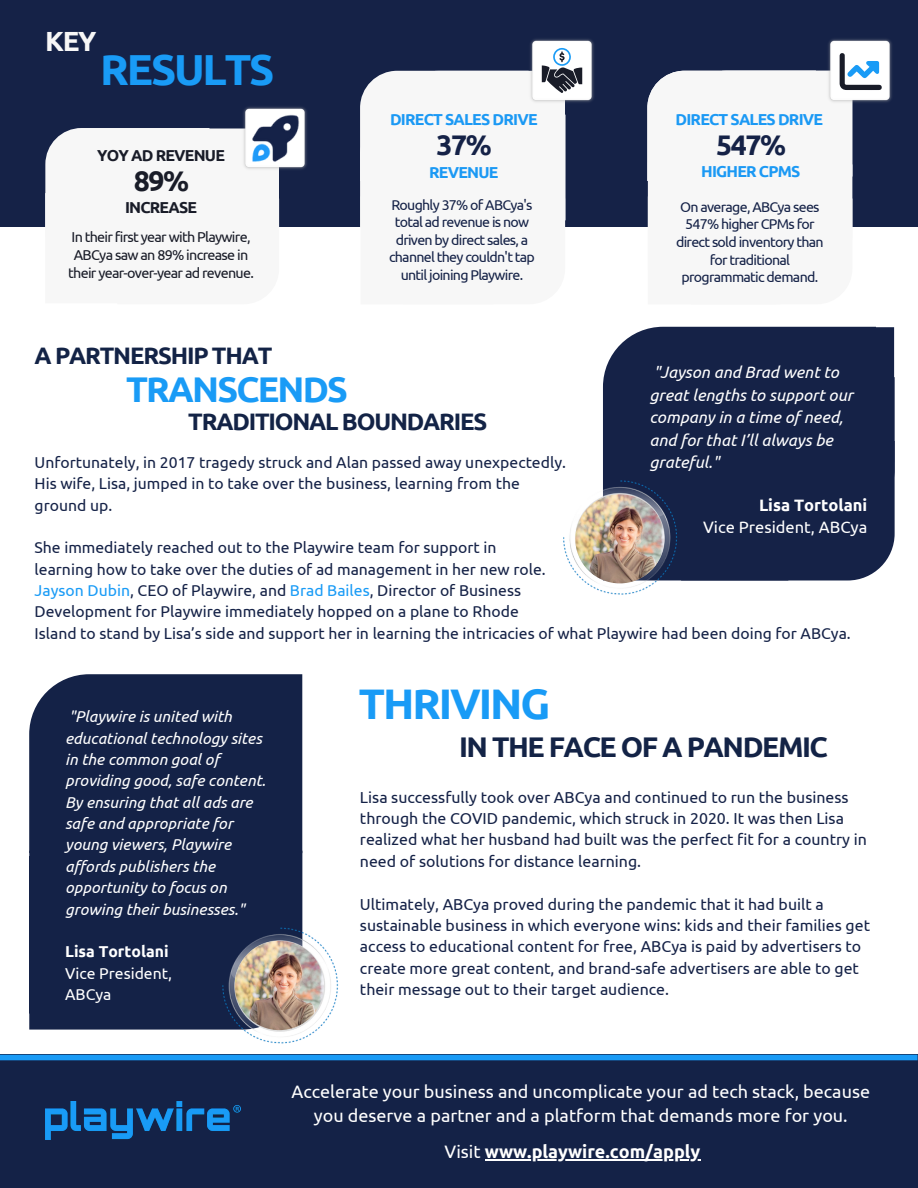
<style>
.page{position:relative;width:918px;height:1188px;background:#fff}
.page>*{position:absolute;margin:0;border:0;box-sizing:border-box;transform-origin:0 0}
.t1{font:700 43.35px "Ubuntu";letter-spacing:-.05em;color:#199bf6}
.t2{font:700 42.75px "Ubuntu";letter-spacing:-.05em;color:#199bf6}
.t3{font:700 35.7px "Ubuntu";letter-spacing:-.05em;color:#199bf6}
.t4{font:700 28.5px "Ubuntu";letter-spacing:-.05em;color:#132346}
.t5{font:700 28.35px "Ubuntu";color:#152247}
.t6{font:700 28.35px "Ubuntu";color:#191c28}
.t7{font:700 27.75px "Ubuntu";color:#f7f7f7}
.t8{font:700 23.85px "Ubuntu";letter-spacing:-.05em;color:#132346}
.t9{font:18px/24.8px "Ubuntu";color:#fff;text-align:center}
.t10{font:700 18px "Ubuntu";color:#fff}
.t11{font:italic 16.5px/22.5px "Ubuntu";color:#fff}
.t12{font:16.5px "Ubuntu";color:#fff}
.t13{font:700 16.5px "Ubuntu";color:#fff}
.t14{font:15.9px/21.3px "Ubuntu";color:#152247}
.t15{font:700 15.9px "Ubuntu";letter-spacing:-.05em;color:#1b99f4}
.t16{font:700 15.9px "Ubuntu";letter-spacing:-.05em;color:#191c28}
.t17{font:15.75px/21.3px "Ubuntu";color:#152247}
.t18{font:italic 15.75px/21.3px "Ubuntu";color:#fff}
.t19{font:15.75px/21.3px "Ubuntu";color:#fff}
.t20{font:700 15.75px "Ubuntu";color:#fff}
.t21{font:14.4px/18px "Ubuntu";letter-spacing:-.05em;color:#191c28;text-align:center}
.t22{font:14.25px/17.5px "Ubuntu";letter-spacing:-.05em;color:#152247;text-align:center}
.s1{color:#199bf6}
.s2{font-weight:400}
</style>
<div class="page">
<div style="left:689px;top:327px;width:206px;height:253px;background:#152247"></div>
<div style="left:603px;top:327px;width:273px;height:179px;background:#152247"></div>
<img style="left:563px;top:469px;width:126px;height:126px">
<img style="left:575px;top:494px;width:89px;height:89px;border-radius:50%">
<div style="left:29px;top:674px;width:273px;height:177px;background:#142247"></div>
<div style="left:29px;top:851px;width:273px;height:179px;background:#142247"></div>
<img style="left:210px;top:916px;width:140px;height:139px">
<img style="left:235px;top:941px;width:89px;height:89px;border-radius:50%">
<div style="left:0;top:0;width:918px;height:226px;background:#152247"></div>
<img style="left:828px;top:39px;width:64px;height:63px">
<svg style="left:647px;top:53px;width:235px;height:174px"></svg>
<div style="left:0;top:1055px;width:918px;height:133px;background:#142247"></div>
<div style="left:0;top:1055px;width:918px;height:5px;background:#199bf6"></div>
<img style="left:45px;top:1102px;width:196px;height:38px">
<hr style="left:485px;top:1159px;width:215px;height:1px;background:#fff">
<div style="left:45px;top:128px;width:234px;height:99px;background:#f7f7f7"></div>
<img style="left:242px;top:107px;width:65px;height:65px">
<img style="left:250px;top:113px;width:51px;height:51px">
<img style="left:530px;top:39px;width:64px;height:63px">
<svg style="left:360px;top:48px;width:222px;height:179px"></svg>
<h3 class="t7" style="left:45px;top:25px;width:53px">KEY</h3>
<h1 class="t1" style="left:100px;top:44px;width:176px">RESULTS</h1>
<p class="t16" style="left:97px;top:146px;width:129px">YOY AD REVENUE</p>
<h3 class="t6" style="left:134px;top:165px;width:57px">89%</h3>
<p class="t16" style="left:125px;top:198px;width:74px">INCREASE</p>
<p class="t21" style="left:68px;top:228px;width:187px">In their first year with Playwire,<br>ABCya saw an 89% increase in their year-over-year ad revenue.</p>
<p class="t15" style="left:390px;top:110px;width:149px">DIRECT SALES DRIVE</p>
<h3 class="t5" style="left:436px;top:129px;width:57px">37%</h3>
<p class="t15" style="left:429px;top:163px;width:71px">REVENUE</p>
<p class="t22" style="left:389px;top:196px;width:147px">Roughly 37% of ABCya's total ad revenue is now driven by direct sales, a channel they couldn't tap untiljoining Playwire.</p>
<p class="t15" style="left:676px;top:110px;width:149px">DIRECT SALES DRIVE</p>
<h3 class="t5" style="left:716px;top:129px;width:72px">547%</h3>
<p class="t15" style="left:701px;top:163px;width:101px">HIGHER CPMS</p>
<p class="t22" style="left:676px;top:198px;width:149px">On average, ABCya sees<br>547% higher CPMs for direct sold inventory than for traditional programmatic demand.</p>
<h3 class="t8" style="left:35px;top:342px;width:239px">A PARTNERSHIP THAT</h3>
<h3 class="t3" style="left:126px;top:368px;width:223px">TRANSCENDS</h3>
<h3 class="t8" style="left:188px;top:408px;width:301px">TRADITIONAL BOUNDARIES</h3>
<p class="t11" style="left:650px;top:361px;width:205px">"Jayson and Brad went to great lengths to support our company in a time of need, and for that I’ll always be grateful."</p>
<p class="t13" style="left:759px;top:495px;width:110px">Lisa Tortolani</p>
<p class="t12" style="left:703px;top:518px;width:166px">Vice President, ABCya</p>
<p class="t17" style="left:35px;top:451px;width:533px">Unfortunately, in 2017 tragedy struck and Alan passed away unexpectedly.<br>His wife, Lisa, jumped in to take over the business, learning from the ground up.</p>
<p class="t17" style="left:35px;top:537px;width:818px">She immediately reached out to the Playwire team for support in<br>learning how to take over the duties of ad management in her new role.<br><span class="s1">Jayson Dubin</span>, CEO of Playwire, and <span class="s1">Brad Bailes</span>, Director of Business<br>Development for Playwire immediately hopped on a plane to Rhode<br>Island to stand by Lisa’s side and support her in learning the intricacies of what Playwire had been doing for ABCya.</p>
<p class="t18" style="left:65px;top:706px;width:202px">"Playwire is united with educational technology sites in the common goal of providing good, safe content.<br>By ensuring that all ads are safe and appropriate for young viewers, Playwire affords publishers the opportunity to focus on growing their businesses."</p>
<p class="t20" style="left:65px;top:943px;width:105px">Lisa Tortolani</p>
<p class="t19" style="left:65px;top:962px;width:108px">Vice President,<br>ABCya</p>
<h2 class="t2" style="left:359px;top:679px;width:193px">THRIVING</h2>
<h3 class="t4" style="left:459px;top:730px;width:371px">IN THE FACE OF A PANDEMIC</h3>
<p class="t14" style="left:360px;top:786px;width:508px">Lisa successfully took over ABCya and continued to run the business through the COVID pandemic, which struck in 2020. It was then Lisa realized what her husband had built was the perfect fit for a country in need of solutions for distance learning.</p>
<p class="t14" style="left:360px;top:893px;width:512px">Ultimately, ABCya proved during the pandemic that it had built a sustainable business in which everyone wins: kids and their families get access to educational content for free, ABCya is paid by advertisers to create more great content, and brand-safe advertisers are able to get their message out to their target audience.</p>
<p class="t9" style="left:291px;top:1079px;width:580px">Accelerate your business and uncomplicate your ad tech stack, because you deserve a partner and a platform that demands more for you.</p>
<p class="t10" style="left:445px;top:1141px;width:257px"><span class="s2">Visit</span> www.playwire.com/apply</p>
</div>
